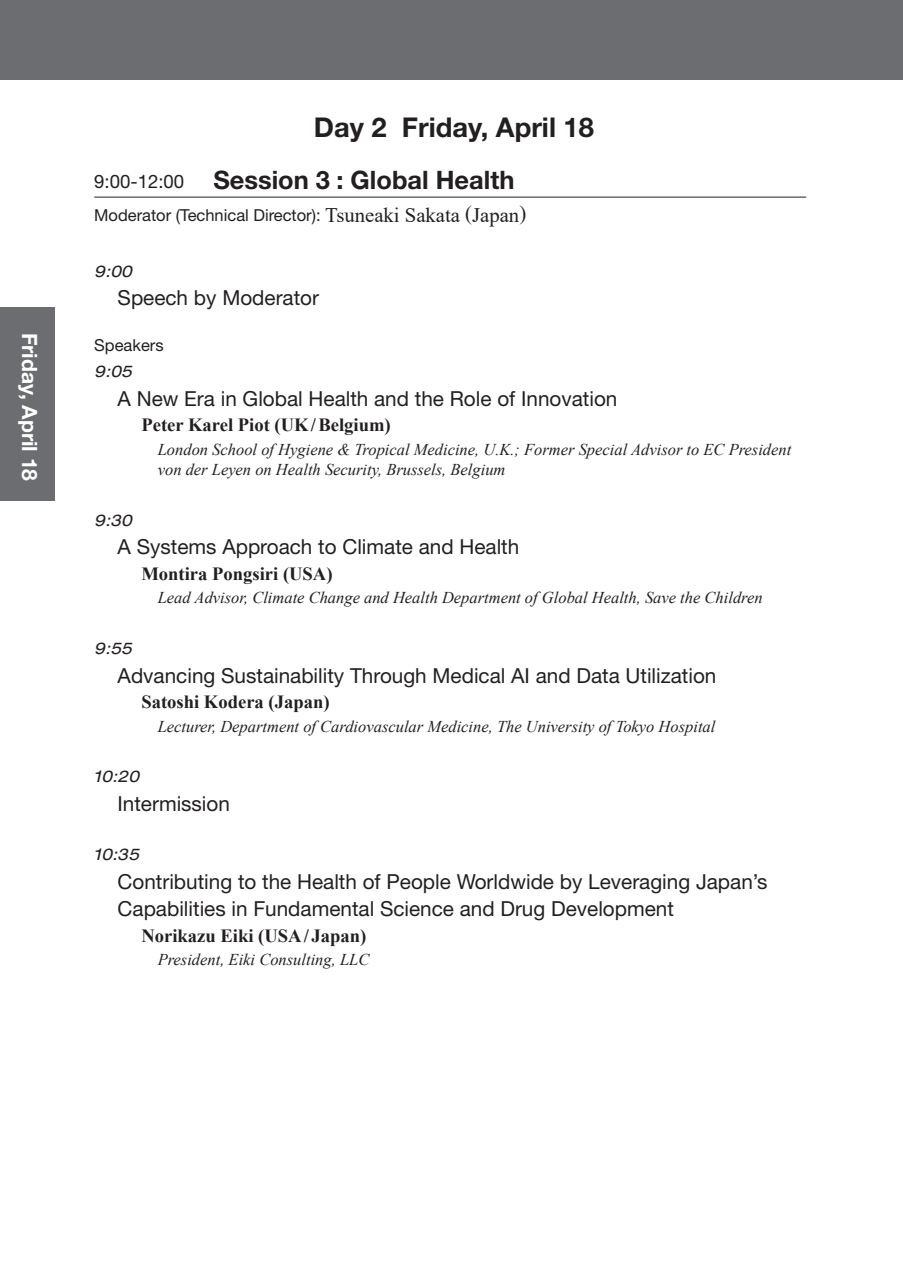
<style>
.page{position:relative;width:903px;height:1275px;background:#fff}
.page>*{position:absolute;margin:0;border:0;box-sizing:border-box;transform-origin:0 0}
.t1{font:700 27.3px "Helvetica Neue LT Std";color:#231f20}
.t2{font:700 25.38px "Helvetica Neue LT Std";color:#231f20}
.t3{font:700 21px "Helvetica Neue LT Std";color:#fff}
.t4{font:20.65px/27.3px "Helvetica Neue LT Std";color:#231f20}
.t5{font:700 18.55px "Times New Roman";color:#231f20}
.t6{font:italic 16.45px/20.1px "Times New Roman";color:#231f20}
.t7{font:16.45px "Helvetica Neue LT Std";color:#231f20}
.t8{font:italic expanded 16.1px "Helvetica Neue LT Std";color:#231f20}
.s1{font-weight:400;font-size:18.55px}
.s2{font-family:"Times New Roman";font-size:20.65px}
</style>
<div class="page">
<hr style="left:94px;top:197px;width:712px;height:1px;background:#231f20">
<div style="left:0;top:308px;width:55px;height:193px;background:#6c6d70"></div>
<div style="left:0;top:0;width:903px;height:79px;background:#6c6d70"></div>
<p class="t3" style="left:43px;top:333px;width:150px;rotate:90deg">Friday, April 18</p>
<h1 class="t1" style="left:314px;top:110px;width:281px">Day 2 Friday, April 18</h1>
<h2 class="t2" style="left:94px;top:164px;width:422px"><span class="s1">9:00-12:00</span> Session 3 : Global Health</h2>
<p class="t7" style="left:94px;top:205px;width:433px">Moderator (Technical Director): <span class="s2">Tsuneaki Sakata (Japan)</span></p>
<p class="t8" style="left:94px;top:261px;width:39px">9:00</p>
<p class="t4" style="left:118px;top:284px;width:203px">Speech by Moderator</p>
<p class="t7" style="left:94px;top:335px;width:71px">Speakers</p>
<p class="t8" style="left:94px;top:362px;width:39px">9:05</p>
<p class="t4" style="left:118px;top:384px;width:501px">A New Era in Global Health and the Role of Innovation</p>
<p class="t5" style="left:141px;top:412px;width:251px">Peter Karel Piot (UK/Belgium)</p>
<p class="t6" style="left:158px;top:439px;width:635px">London School of Hygiene &amp; Tropical Medicine, U.K.; Former Special Advisor to EC President von der Leyen on Health Security, Brussels, Belgium</p>
<p class="t8" style="left:94px;top:510px;width:39px">9:30</p>
<p class="t4" style="left:118px;top:533px;width:403px">A Systems Approach to Climate and Health</p>
<p class="t5" style="left:141px;top:560px;width:193px">Montira Pongsiri (USA)</p>
<p class="t6" style="left:158px;top:587px;width:606px">Lead Advisor, Climate Change and Health Department of Global Health, Save the Children</p>
<p class="t8" style="left:94px;top:638px;width:39px">9:55</p>
<p class="t4" style="left:118px;top:661px;width:600px">Advancing Sustainability Through Medical AI and Data Utilization</p>
<p class="t5" style="left:141px;top:689px;width:190px">Satoshi Kodera (Japan)</p>
<p class="t6" style="left:158px;top:716px;width:559px">Lecturer, Department of Cardiovascular Medicine, The University of Tokyo Hospital</p>
<p class="t8" style="left:94px;top:767px;width:46px">10:20</p>
<p class="t4" style="left:118px;top:790px;width:114px">Intermission</p>
<p class="t8" style="left:94px;top:845px;width:46px">10:35</p>
<p class="t4" style="left:118px;top:868px;width:651px">Contributing to the Health of People Worldwide by Leveraging Japan’s<br>Capabilities in Fundamental Science and Drug Development</p>
<p class="t5" style="left:141px;top:922px;width:226px">Norikazu Eiki (USA /Japan)</p>
<p class="t6" style="left:158px;top:949px;width:213px">President, Eiki Consulting, LLC</p>
</div>
